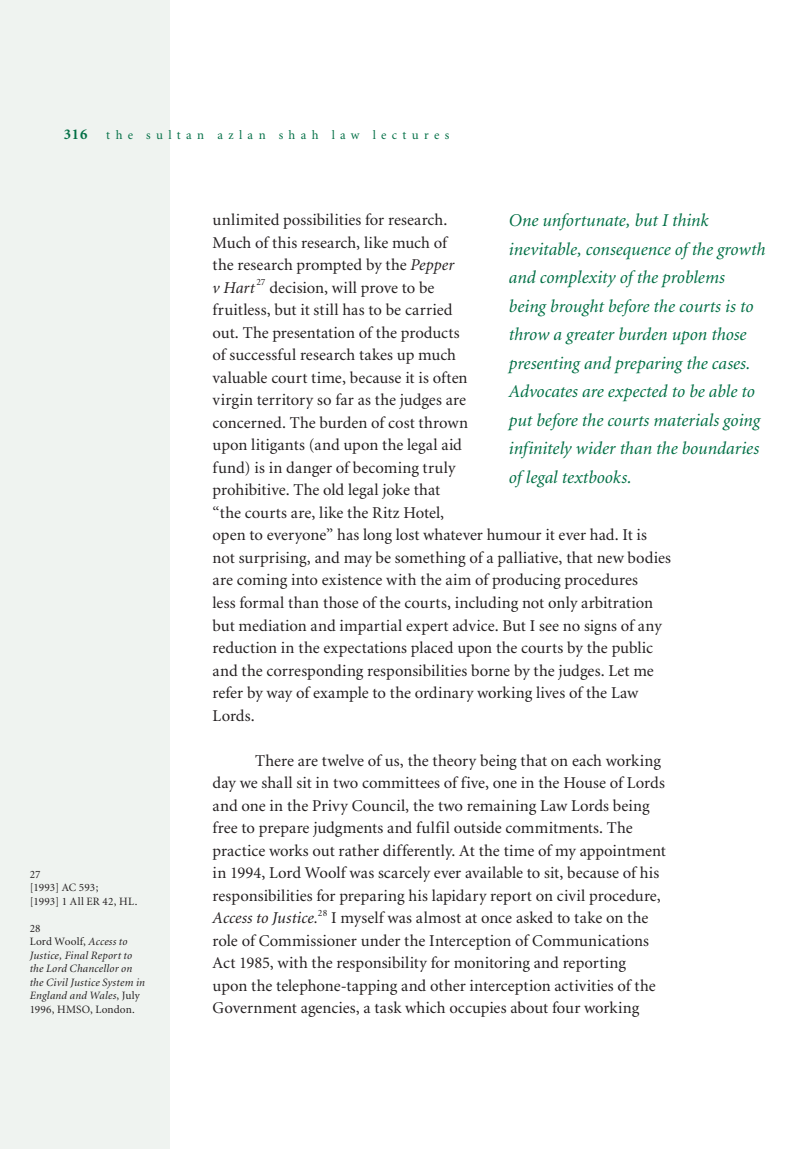
<style>
.page{position:relative;width:808px;height:1149px;background:#fff}
.page>*{position:absolute;margin:0;border:0;box-sizing:border-box;transform-origin:0 0}
.Main_Body_Text{font:italic 18px/28.5px "Minion";color:#016f45}
.Main_Body_Text-2{font:16.5px/22.5px "Minion";color:#231f20}
.t1{font:12.75px "Minion";letter-spacing:.42em;color:#016f45}
.t2{font:italic 11.25px/13.5px "Minion";letter-spacing:.02em;color:#231f20}
.Main_Body_Text-3{font:11.25px "Minion";letter-spacing:.025em;color:#231f20}
.Main_Body_Text-4{font:11.25px "Minion";letter-spacing:.005em;color:#231f20}
.Main_Body_Text-5{font:9.6px "Minion";color:#231f20}
.s1{font-weight:700;font-size:15px}
.s2{font-style:normal}
.s3{font-style:italic}
</style>
<div class="page">
<div style="left:0;top:0;width:170px;height:1148px;background:#eff3f0"></div>
<p class="t1" style="left:64px;top:128px;width:387px"><span class="s1">316</span> the sultan azlan shah law lectures</p>
<p class="Main_Body_Text-4" style="left:30px;top:868px;width:12px">27</p>
<p class="Main_Body_Text-4" style="left:30px;top:881px;width:70px">[1993] AC 593;</p>
<p class="Main_Body_Text-3" style="left:30px;top:895px;width:109px">[1993] 1 All ER 42, HL.</p>
<p class="Main_Body_Text-4" style="left:30px;top:922px;width:12px">28</p>
<p class="t2" style="left:30px;top:934px;width:117px"><span class="s2">Lord Woolf,</span> Access to<br>Justice, Final Report to the Lord Chancellor on the Civil Justice System in<br>England and Wales<span class="s2">, July<br>1996, HMSO, London.</span></p>
<p class="Main_Body_Text-2" style="left:213px;top:209px;width:243px">unlimited possibilities for research.<br>Much of this research, like much of the research prompted by the <span class="s3">Pepper v Hart</span></p>
<p class="Main_Body_Text" style="left:509px;top:207px;width:258px">One unfortunate, but I think inevitable, consequence of the growth and complexity of the problems being brought before the courts is to throw a greater burden upon those presenting and preparing the cases.<br>Advocates are expected to be able to put before the courts materials going infinitely wider than the boundaries of legal textbooks.</p>
<p class="Main_Body_Text-5" style="left:256px;top:277px;width:11px">27</p>
<p class="Main_Body_Text-2" style="left:213px;top:277px;width:460px;text-indent:57px">decision, will prove to be<br>fruitless, but it still has to be carried<br>out. The presentation of the products<br>of successful research takes up much<br>valuable court time, because it is often<br>virgin territory so far as the judges are<br>concerned. The burden of cost thrown<br>upon litigants (and upon the legal aid<br>fund) is in danger of becoming truly<br>prohibitive. The old legal joke that<br>“the courts are, like the Ritz Hotel,<br>open to everyone” has long lost whatever humour it ever had. It is not surprising, and may be something of a palliative, that new bodies are coming into existence with the aim of producing procedures<br>less formal than those of the courts, including not only arbitration but mediation and impartial expert advice. But I see no signs of any reduction in the expectations placed upon the courts by the public and the corresponding responsibilities borne by the judges. Let me refer by way of example to the ordinary working lives of the Law Lords.</p>
<p class="Main_Body_Text-2" style="left:213px;top:749px;width:455px;text-indent:43px">There are twelve of us, the theory being that on each working day we shall sit in two committees of five, one in the House of Lords and one in the Privy Council, the two remaining Law Lords being free to prepare judgments and fulfil outside commitments. The practice works out rather differently. At the time of my appointment in 1994, Lord Woolf was scarcely ever available to sit, because of his responsibilities for preparing his lapidary report on civil procedure, <span class="s3">Access to Justice.</span></p>
<p class="Main_Body_Text-5" style="left:318px;top:907px;width:11px">28</p>
<p class="Main_Body_Text-2" style="left:213px;top:907px;width:445px;text-indent:119px">I myself was almost at once asked to take on the role of Commissioner under the Interception of Communications Act 1985, with the responsibility for monitoring and reporting upon the telephone-tapping and other interception activities of the Government agencies, a task which occupies about four working</p>
</div>
